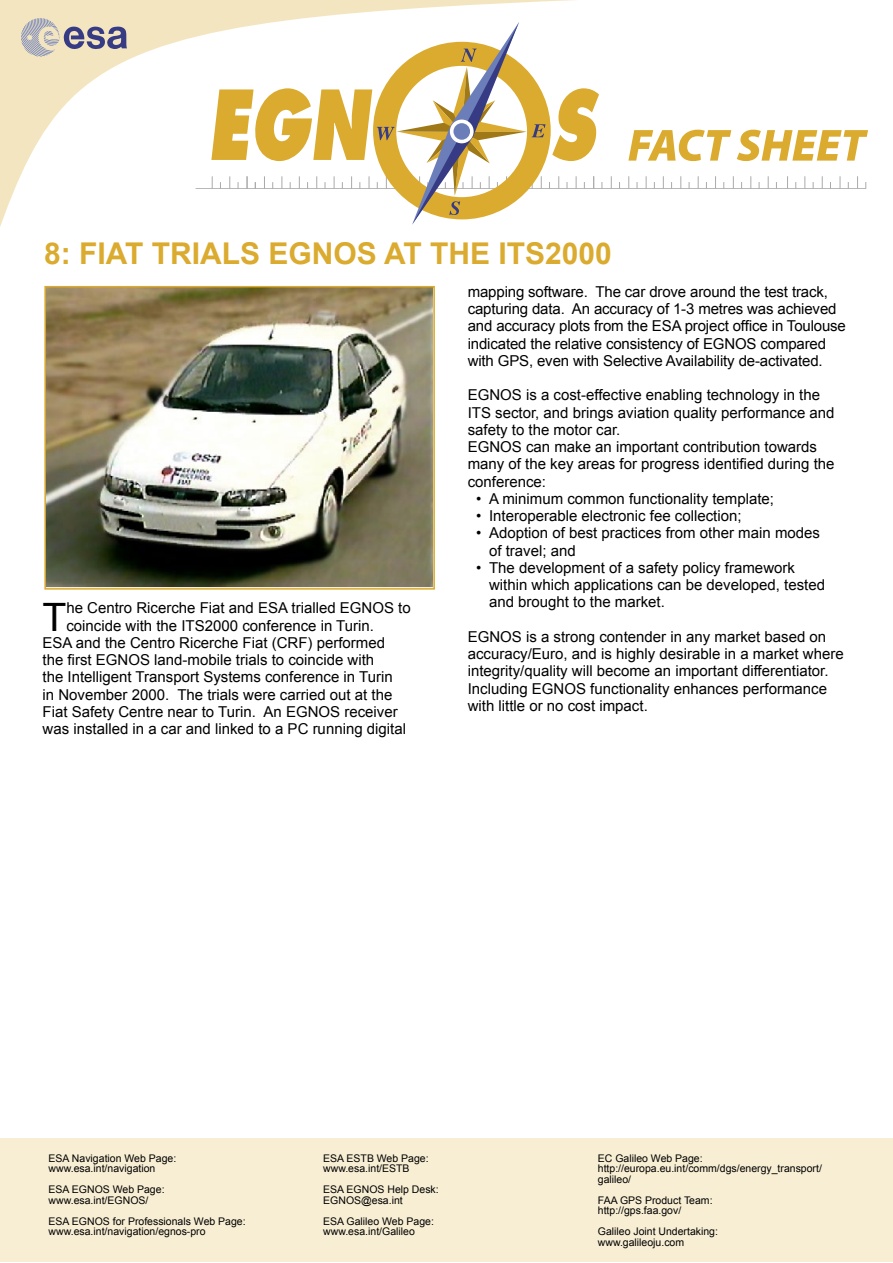
<style>
.page{position:relative;width:893px;height:1263px;background:#fff}
.page>*{position:absolute;margin:0;border:0;box-sizing:border-box;transform-origin:0 0}
.t1{font:39.15px "Arial";color:#000}
.t2{font:700 30px "Arial";color:#dbab2f}
.t3{font:15px/17.2px "Arial";color:#000}
.t4{font:10.5px/10.5px "Arial";color:#000}
</style>
<div class="page">
<div style="left:0;top:1138px;width:893px;height:123px;background:#f8eed4"></div>
<svg style="left:0;top:0;width:867px;height:286px"></svg>
<hr style="left:196px;top:188px;width:670px;height:1px;background:#aaa;border-radius:50%">
<svg style="left:611px;top:176px;width:1px;height:12px"></svg>
<svg style="left:628px;top:176px;width:1px;height:12px"></svg>
<svg style="left:646px;top:176px;width:1px;height:12px"></svg>
<svg style="left:663px;top:176px;width:1px;height:12px"></svg>
<svg style="left:680px;top:176px;width:1px;height:12px"></svg>
<svg style="left:698px;top:176px;width:1px;height:12px"></svg>
<svg style="left:715px;top:176px;width:1px;height:12px"></svg>
<svg style="left:733px;top:176px;width:1px;height:12px"></svg>
<svg style="left:750px;top:176px;width:1px;height:12px"></svg>
<svg style="left:768px;top:176px;width:1px;height:12px"></svg>
<svg style="left:787px;top:176px;width:1px;height:12px"></svg>
<svg style="left:804px;top:176px;width:1px;height:12px"></svg>
<svg style="left:822px;top:176px;width:1px;height:12px"></svg>
<svg style="left:839px;top:176px;width:1px;height:12px"></svg>
<svg style="left:857px;top:176px;width:1px;height:12px"></svg>
<svg style="left:628px;top:130px;width:103px;height:31px"></svg>
<svg style="left:737px;top:130px;width:131px;height:31px"></svg>
<svg style="left:211px;top:22px;width:391px;height:203px"></svg>
<div style="left:450px;top:120px;width:24px;height:23px;background:#fff;border-radius:50%"></div>
<div style="left:453px;top:123px;width:17px;height:17px;background:#6b7eba;border-radius:50%"></div>
<svg style="left:21px;top:18px;width:106px;height:39px;background:#c0b8b4"></svg>
<img style="left:46px;top:288px;width:387px;height:299px">
<div style="left:44px;top:286px;width:391px;height:304px;border:1px solid #dbab2f"></div>
<p class="t2" style="left:44px;top:234px;width:569px">8: FIAT TRIALS EGNOS AT THE ITS2000</p>
<p class="t1" style="left:43px;top:591px;width:25px">T</p>
<p class="t3" style="left:66px;top:600px;width:346px">he Centro Ricerche Fiat and ESA trialled EGNOS to coincide with the ITS2000 conference in Turin.</p>
<p class="t3" style="left:43px;top:634px;width:365px">ESA and the Centro Ricerche Fiat (CRF) performed the first EGNOS land-mobile trials to coincide with<br>the Intelligent Transport Systems conference in Turin in November 2000. The trials were carried out at the Fiat Safety Centre near to Turin. An EGNOS receiver was installed in a car and linked to a PC running digital</p>
<p class="t3" style="left:468px;top:283px;width:380px">mapping software. The car drove around the test track, capturing data. An accuracy of 1-3 metres was achieved and accuracy plots from the ESA project office in Toulouse indicated the relative consistency of EGNOS compared with GPS, even with Selective Availability de-activated.</p>
<p class="t3" style="left:468px;top:387px;width:368px">EGNOS is a cost-effective enabling technology in the<br>ITS sector, and brings aviation quality performance and safety to the motor car.</p>
<p class="t3" style="left:468px;top:438px;width:368px">EGNOS can make an important contribution towards many of the key areas for progress identified during the conference:</p>
<p class="t3" style="left:476px;top:490px;width:299px">• A minimum common functionality template;</p>
<p class="t3" style="left:476px;top:507px;width:267px">• Interoperable electronic fee collection;</p>
<p class="t3" style="left:489px;top:525px;width:332px;text-indent:-13px">• Adoption of best practices from other main modes of travel; and</p>
<p class="t3" style="left:489px;top:559px;width:337px;text-indent:-13px">• The development of a safety policy framework within which applications can be developed, tested and brought to the market.</p>
<p class="t3" style="left:468px;top:628px;width:377px">EGNOS is a strong contender in any market based on accuracy/Euro, and is highly desirable in a market where integrity/quality will become an important differentiator.<br>Including EGNOS functionality enhances performance with little or no cost impact.</p>
<p class="t4" style="left:49px;top:1153px;width:129px">ESA Navigation Web Page:</p>
<p class="t4" style="left:49px;top:1163px;width:108px">www.esa.int/navigation</p>
<p class="t4" style="left:49px;top:1184px;width:117px">ESA EGNOS Web Page:</p>
<p class="t4" style="left:49px;top:1195px;width:101px">www.esa.int/EGNOS/</p>
<p class="t4" style="left:49px;top:1216px;width:199px">ESA EGNOS for Professionals Web Page:</p>
<p class="t4" style="left:49px;top:1226px;width:158px">www.esa.int/navigation/egnos-pro</p>
<p class="t4" style="left:323px;top:1153px;width:107px">ESA ESTB Web Page:</p>
<p class="t4" style="left:323px;top:1163px;width:88px">www.esa.int/ESTB</p>
<p class="t4" style="left:323px;top:1184px;width:117px">ESA EGNOS Help Desk:</p>
<p class="t4" style="left:323px;top:1195px;width:81px">EGNOS@esa.int</p>
<p class="t4" style="left:323px;top:1216px;width:112px">ESA Galileo Web Page:</p>
<p class="t4" style="left:323px;top:1226px;width:93px">www.esa.int/Galileo</p>
<p class="t4" style="left:598px;top:1153px;width:106px">EC Galileo Web Page:</p>
<p class="t4" style="left:598px;top:1163px;width:226px">http://europa.eu.int/comm/dgs/energy_transport/ galileo/</p>
<p class="t4" style="left:598px;top:1195px;width:116px">FAA GPS Product Team:</p>
<p class="t4" style="left:598px;top:1205px;width:85px">http://gps.faa.gov/</p>
<p class="t4" style="left:598px;top:1226px;width:122px">Galileo Joint Undertaking:</p>
<p class="t4" style="left:598px;top:1237px;width:88px">www.galileoju.com</p>
</div>
